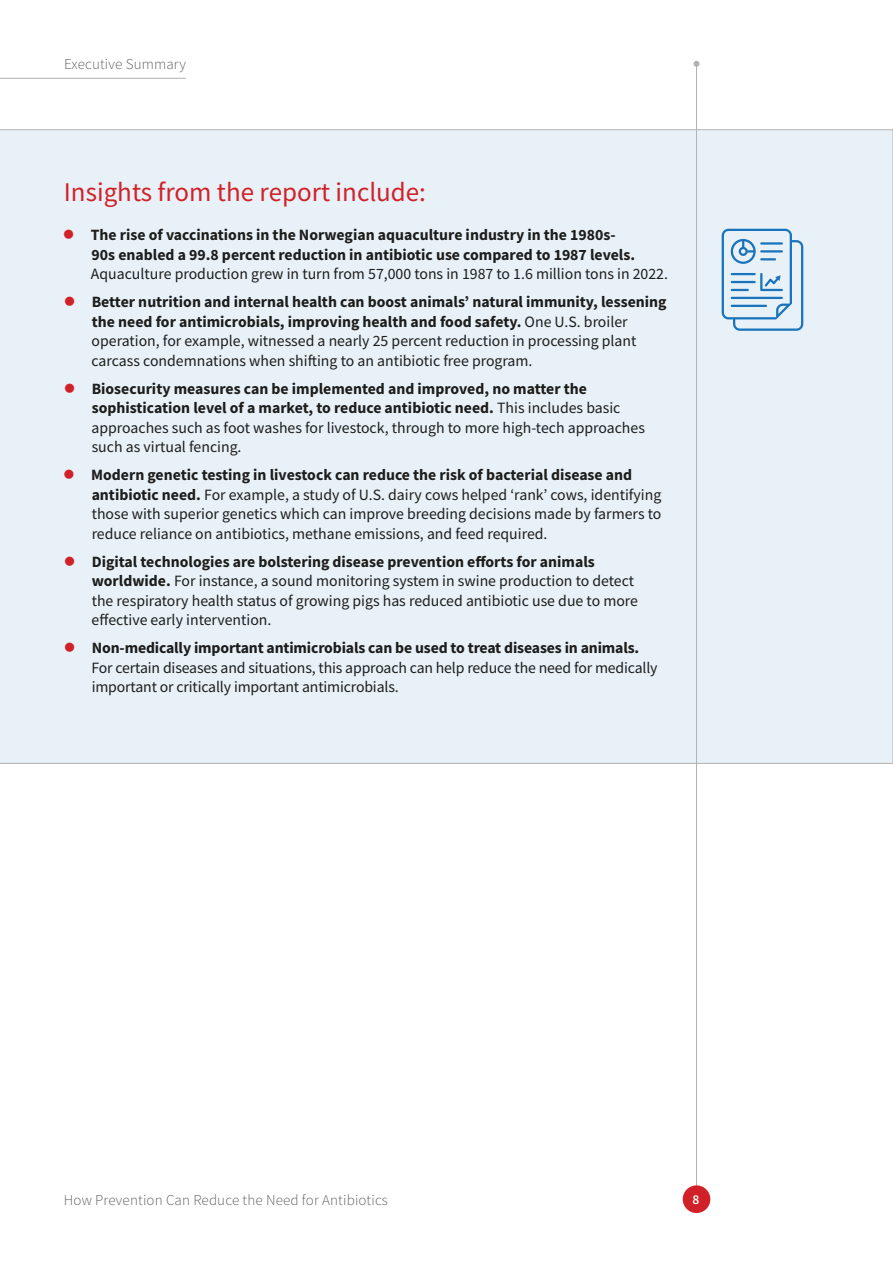
<style>
.page{position:relative;width:893px;height:1263px;background:#fff}
.page>*{position:absolute;margin:0;border:0;box-sizing:border-box;transform-origin:0 0}
.t1{font:27px "Source Sans Pro";color:#d12128}
.t2{font:15.75px/19.5px "Source Sans Pro";color:#1d1d1b}
.t3{font:700 15.75px/19.5px "Source Sans Pro";color:#1d1d1b}
.t4{font:300 15px "Source Sans Pro";letter-spacing:.01em;color:#646363}
.t5{font:600 13.5px "Source Sans Pro";color:#fff}
.s1{font-weight:400}
.s2{font-weight:700}
</style>
<div class="page">
<div style="left:0;top:129px;width:893px;height:635px;background:#e8f1f8"></div>
<svg style="left:722px;top:229px;width:81px;height:102px;background:#b8d4e9"></svg>
<hr style="left:0;top:78px;width:186px;height:1px;background:#b3b2b2">
<hr style="left:696px;top:64px;width:1px;height:1124px;background:#b3b2b2">
<svg style="left:693px;top:61px;width:6px;height:6px"></svg>
<div style="left:683px;top:1185px;width:27px;height:28px;background:#d12128;border-radius:50%"></div>
<svg style="left:64px;top:230px;width:9px;height:9px"></svg>
<svg style="left:65px;top:297px;width:9px;height:9px"></svg>
<svg style="left:65px;top:383px;width:9px;height:10px"></svg>
<svg style="left:64px;top:470px;width:10px;height:9px"></svg>
<svg style="left:65px;top:556px;width:9px;height:10px"></svg>
<svg style="left:65px;top:643px;width:9px;height:9px"></svg>
<p class="t4" style="left:64px;top:55px;width:123px">Executive Summary</p>
<h2 class="t1" style="left:64px;top:175px;width:364px">Insights from the report include:</h2>
<p class="t3" style="left:91px;top:225px;width:579px">The rise of vaccinations in the Norwegian aquaculture industry in the 1980s-<br>90s enabled a 99.8 percent reduction in antibiotic use compared to 1987 levels.<br><span class="s1">Aquaculture production grew in turn from 57,000 tons in 1987 to 1.6 million tons in 2022.</span></p>
<p class="t2" style="left:92px;top:292px;width:577px"><span class="s2">Better nutrition and internal health can boost animals’ natural immunity, lessening the need for antimicrobials, improving health and food safety.</span> One U.S. broiler operation, for example, witnessed a nearly 25 percent reduction in processing plant carcass condemnations when shifting to an antibiotic free program.</p>
<p class="t3" style="left:92px;top:379px;width:555px">Biosecurity measures can be implemented and improved, no matter the sophistication level of a market, to reduce antibiotic need. <span class="s1">This includes basic approaches such as foot washes for livestock, through to more high-tech approaches such as virtual fencing.</span></p>
<p class="t2" style="left:91px;top:465px;width:572px"><span class="s2">Modern genetic testing in livestock can reduce the risk of bacterial disease and antibiotic need.</span> For example, a study of U.S. dairy cows helped ‘rank’ cows, identifying those with superior genetics which can improve breeding decisions made by farmers to reduce reliance on antibiotics, methane emissions, and feed required.</p>
<p class="t2" style="left:92px;top:552px;width:548px"><span class="s2">Digital technologies are bolstering disease prevention efforts for animals worldwide.</span> For instance, a sound monitoring system in swine production to detect the respiratory health status of growing pigs has reduced antibiotic use due to more effective early intervention.</p>
<p class="t2" style="left:92px;top:638px;width:568px"><span class="s2">Non-medically important antimicrobials can be used to treat diseases in animals .<br></span>For certain diseases and situations, this approach can help reduce the need for medically important or critically important antimicrobials.</p>
<p class="t4" style="left:64px;top:1191px;width:326px">How Prevention Can Reduce the Need for Antibiotics</p>
<p class="t5" style="left:692px;top:1190px;width:8px">8</p>
</div>
